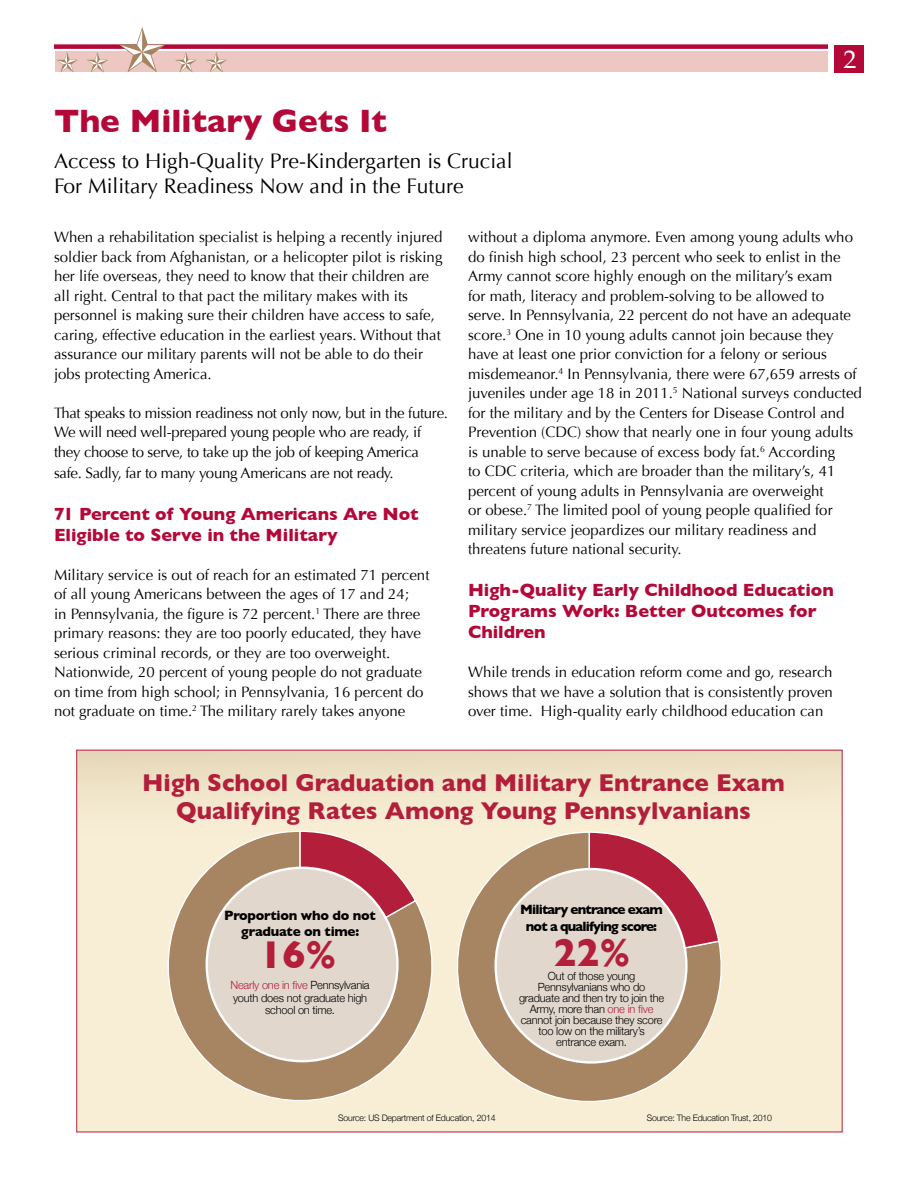
<style>
.page{position:relative;width:918px;height:1188px;background:#fff}
.page>*{position:absolute;margin:0;border:0;box-sizing:border-box;transform-origin:0 0}
.t1{font:700 39.6px "Gill Sans";color:#b31e3b}
.t2{font:700 33px "Gill Sans";color:#b30838}
.t3{font:25.5px "Book Antiqua";color:#fff}
.t4{font:700 24.75px/27.5px "Gill Sans";color:#b31e3b;text-align:center}
.t5{font:21px/25.2px "Optima";color:#000}
.t6{font:700 18px/21px "Gill Sans";color:#b30838}
.t7{font:15px/19.5px "Optima";color:#000}
.t8{font:15px/19.5px "Optima";letter-spacing:-.02em;color:#000}
.t9{font:700 13.8px/16.5px "Gill Sans";letter-spacing:-.06em;color:#000;text-align:center}
.t10{font:700 13.8px/16.5px "Gill Sans";letter-spacing:-.02em;color:#000;text-align:center}
.t11{font:300 11.25px/10.9px "Helvetica Neue";letter-spacing:-.02em;color:#000;text-align:center}
.t12{font:300 8.85px "Helvetica Neue";letter-spacing:-.02em;color:#000}
.s1{color:#b31e3b}
</style>
<div class="page">
<div style="left:834px;top:45px;width:30px;height:27px;background:#b30838"></div>
<div style="left:54px;top:44px;width:774px;height:5px;background:#b30838"></div>
<div style="left:55px;top:51px;width:773px;height:21px;background:#edc7c2"></div>
<svg style="left:118px;top:27px;width:48px;height:45px"></svg>
<svg style="left:87px;top:52px;width:21px;height:20px"></svg>
<svg style="left:56px;top:52px;width:22px;height:20px"></svg>
<svg style="left:206px;top:52px;width:21px;height:20px"></svg>
<svg style="left:175px;top:52px;width:22px;height:20px"></svg>
<svg style="left:78px;top:752px;width:763px;height:378px;background:#f3e9cf"></svg>
<svg style="left:451px;top:831px;width:282px;height:284px;background:#d1bca0"></svg>
<svg style="left:588px;top:831px;width:132px;height:137px;background:#cd7a7e"></svg>
<div style="left:496px;top:869px;width:190px;height:193px;background:#e2d7cc;border-radius:50%"></div>
<svg style="left:148px;top:830px;width:303px;height:292px;background:#d7c5a9"></svg>
<svg style="left:298px;top:830px;width:119px;height:138px;background:#c97879"></svg>
<div style="left:207px;top:868px;width:190px;height:193px;background:#e2d7cc;border-radius:50%"></div>
<h2 class="t2" style="left:54px;top:107px;width:335px">The Military Gets It</h2>
<h3 class="t5" style="left:54px;top:148px;width:460px">Access to High-Quality Pre-Kindergarten is Crucial<br>For Military Readiness Now and in the Future</h3>
<h3 class="t3" style="left:844px;top:45px;width:14px">2</h3>
<p class="t7" style="left:54px;top:228px;width:390px">When a rehabilitation specialist is helping a recently injured soldier back from Afghanistan, or a helicopter pilot is risking her life overseas, they need to know that their children are all right. Central to that pact the military makes with its personnel is making sure their children have access to safe, caring, effective education in the earliest years. Without that assurance our military parents will not be able to do their jobs protecting America.</p>
<p class="t8" style="left:54px;top:403px;width:396px">That speaks to mission readiness not only now, but in the future.<br>We will need well-prepared young people who are ready, if they choose to serve, to take up the job of keeping America</p>
<p class="t8" style="left:54px;top:463px;width:341px">safe. Sadly, far to many young Americans are not ready.</p>
<p class="t6" style="left:54px;top:505px;width:366px">71 Percent of Young Americans Are Not<br>Eligible to Serve in the Military</p>
<p class="t7" style="left:54px;top:565px;width:377px">Military service is out of reach for an estimated 71 percent of all young Americans between the ages of 17 and 24;<br>in Pennsylvania, the igure is 72 percent.<sup>1</sup> There are three primary reasons: they are too poorly educated, they have serious criminal records, or they are too overweight.<br>Nationwide, 20 percent of young people do not graduate on time from high school; in Pennsylvania, 16 percent do not graduate on time.<sup>2</sup> The military rarely takes anyone</p>
<p class="t7" style="left:468px;top:228px;width:395px">without a diploma anymore. Even among young adults who do inish high school, 23 percent who seek to enlist in the Army cannot score highly enough on the military’s exam<br>for math, literacy and problem-solving to be allowed to serve. In Pennsylvania, 22 percent do not have an adequate score.<sup>3</sup> One in 10 young adults cannot join because they have at least one prior conviction for a felony or serious misdemeanor.<sup>4</sup> In Pennsylvania, there were 67,659 arrests of juveniles under age 18 in 2011.<sup>5</sup> National surveys conducted for the military and by the Centers for Disease Control and Prevention (CDC) show that nearly one in four young adults is unable to serve because of excess body fat.<sup>6</sup> According<br>to CDC criteria, which are broader than the military’s, 41 percent of young adults in Pennsylvania are overweight<br>or obese.<sup>7</sup> The limited pool of young people qualiied for military service jeopardizes our military readiness and threatens future national security.</p>
<p class="t6" style="left:468px;top:581px;width:367px">High-Quality Early Childhood Education<br>Programs Work: Better Outcomes for<br>Children</p>
<p class="t7" style="left:468px;top:663px;width:366px;text-align:justify">While trends in education reform come and go, research shows that we have a solution that is consistently proven over time. High-quality early childhood education can</p>
<h3 class="t4" style="left:142px;top:771px;width:644px">High School Graduation and Military Entrance Exam<br>Qualifying Rates Among Young Pennsylvanians</h3>
<p class="t10" style="left:224px;top:908px;width:153px">Proportion who do not graduate on time:</p>
<h1 class="t1" style="left:259px;top:939px;width:79px">16%</h1>
<p class="t11" style="left:231px;top:979px;width:141px;line-height:12.5px"><span class="s1">Nearly one in five</span> Pennsylvania youth does not graduate high school on time.</p>
<p class="t9" style="left:520px;top:903px;width:144px">Military entrance exam not a qualifying score:</p>
<p class="t11" style="left:519px;top:972px;width:147px">Out of those young<br>Pennsylvanians who do graduate and then try to join the<br>Army, more than <span class="s1">one in five </span>cannot join because they score too low on the military’s entrance exam.</p>
<h1 class="t1" style="left:553px;top:936px;width:79px">22%</h1>
<p class="t12" style="left:338px;top:1115px;width:159px">Source: US Department of Education, 2014</p>
<p class="t12" style="left:647px;top:1115px;width:127px">Source: The Education Trust, 2010</p>
</div>
